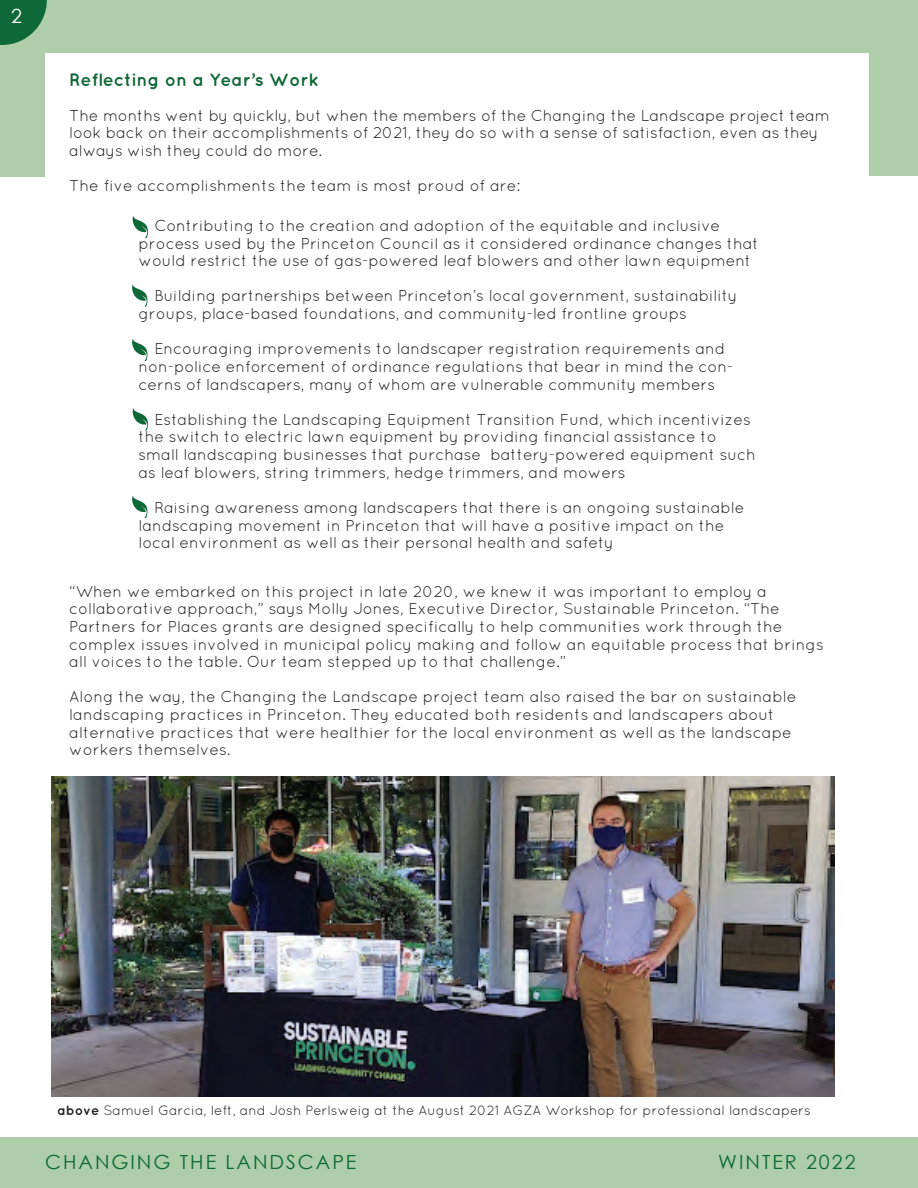
<style>
.page{position:relative;width:918px;height:1188px;background:#fff}
.page>*{position:absolute;margin:0;border:0;box-sizing:border-box;transform-origin:0 0}
.t1{font:19.5px "Century Gothic";letter-spacing:.1em;color:#0f6838}
.t2{font:19.5px "Century Gothic";color:#fff}
.t3{font:700 18px "Quicksand";color:#0f6838}
.t4{font:15.75px/17.5px "Quicksand";letter-spacing:-.005em;color:#231f20}
.t5{font:13.5px "Quicksand";color:#231f20}
.s1{font-weight:700}
</style>
<div class="page">
<div style="left:0;top:0;width:918px;height:176px;background:#aecda9"></div>
<div style="left:45px;top:53px;width:831px;height:1074px;background:#fff"></div>
<svg style="left:0;top:0;width:47px;height:45px"></svg>
<div style="left:870px;top:44px;width:48px;height:145px;background:#aecda9"></div>
<div style="left:855px;top:176px;width:63px;height:223px;background:#fff"></div>
<img style="left:51px;top:776px;width:783px;height:321px">
<div style="left:0;top:1138px;width:918px;height:50px;background:#aecda9"></div>
<svg style="left:132px;top:216px;width:16px;height:22px"></svg>
<svg style="left:132px;top:284px;width:16px;height:23px"></svg>
<svg style="left:132px;top:339px;width:16px;height:22px"></svg>
<svg style="left:132px;top:408px;width:16px;height:23px"></svg>
<svg style="left:132px;top:496px;width:16px;height:22px"></svg>
<p class="t2" style="left:11px;top:4px;width:12px">2</p>
<p class="t3" style="left:69px;top:68px;width:251px">Reflecting on a Year’s Work</p>
<p class="t4" style="left:69px;top:106px;width:762px">The months went by quickly, but when the members of the Changing the Landscape project team look back on their accomplishments of 2021, they do so with a sense of satisfaction, even as they always wish they could do more.</p>
<p class="t4" style="left:69px;top:177px;width:453px">The five accomplishments the team is most proud of are:</p>
<p class="t4" style="left:139px;top:217px;width:622px">- Contributing to the creation and adoption of the equitable and inclusive process used by the Princeton Council as it considered ordinance changes that would restrict the use of gas-powered leaf blowers and other lawn equipment</p>
<p class="t4" style="left:139px;top:287px;width:600px">- Building partnerships between Princeton’s local government, sustainability groups, place-based foundations, and community-led frontline groups</p>
<p class="t4" style="left:139px;top:340px;width:596px">- Encouraging improvements to landscaper registration requirements and non-police enforcement of ordinance regulations that bear in mind the con&shy;cerns of landscapers, many of whom are vulnerable community members</p>
<p class="t4" style="left:139px;top:410px;width:619px">- Establishing the Landscaping Equipment Transition Fund, which incentivizes the switch to electric lawn equipment by providing financial assistance to small landscaping businesses that purchase battery-powered equipment such as leaf blowers, string trimmers, hedge trimmers, and mowers</p>
<p class="t4" style="left:139px;top:499px;width:607px">- Raising awareness among landscapers that there is an ongoing sustainable landscaping movement in Princeton that will have a positive impact on the local environment as well as their personal health and safety</p>
<p class="t4" style="left:69px;top:582px;width:756px">“When we embarked on this project in late 2020, we knew it was important to employ a collaborative approach,” says Molly Jones, Executive Director, Sustainable Princeton. “The Partners for Places grants are designed specifically to help communities work through the complex issues involved in municipal policy making and follow an equitable process that brings all voices to the table. Our team stepped up to that challenge.”</p>
<p class="t4" style="left:69px;top:688px;width:729px">Along the way, the Changing the Landscape project team also raised the bar on sustainable landscaping practices in Princeton. They educated both residents and landscapers about alternative practices that were healthier for the local environment as well as the landscape workers themselves.</p>
<p class="t5" style="left:57px;top:1103px;width:755px"><span class="s1">above</span> Samuel Garcia, left, and Josh Perlsweig at the August 2021 AGZA Workshop for professional landscapers</p>
<p class="t1" style="left:45px;top:1150px;width:313px">CHANGING THE LANDSCAPE</p>
<p class="t1" style="left:718px;top:1150px;width:139px">WINTER 2022</p>
</div>
